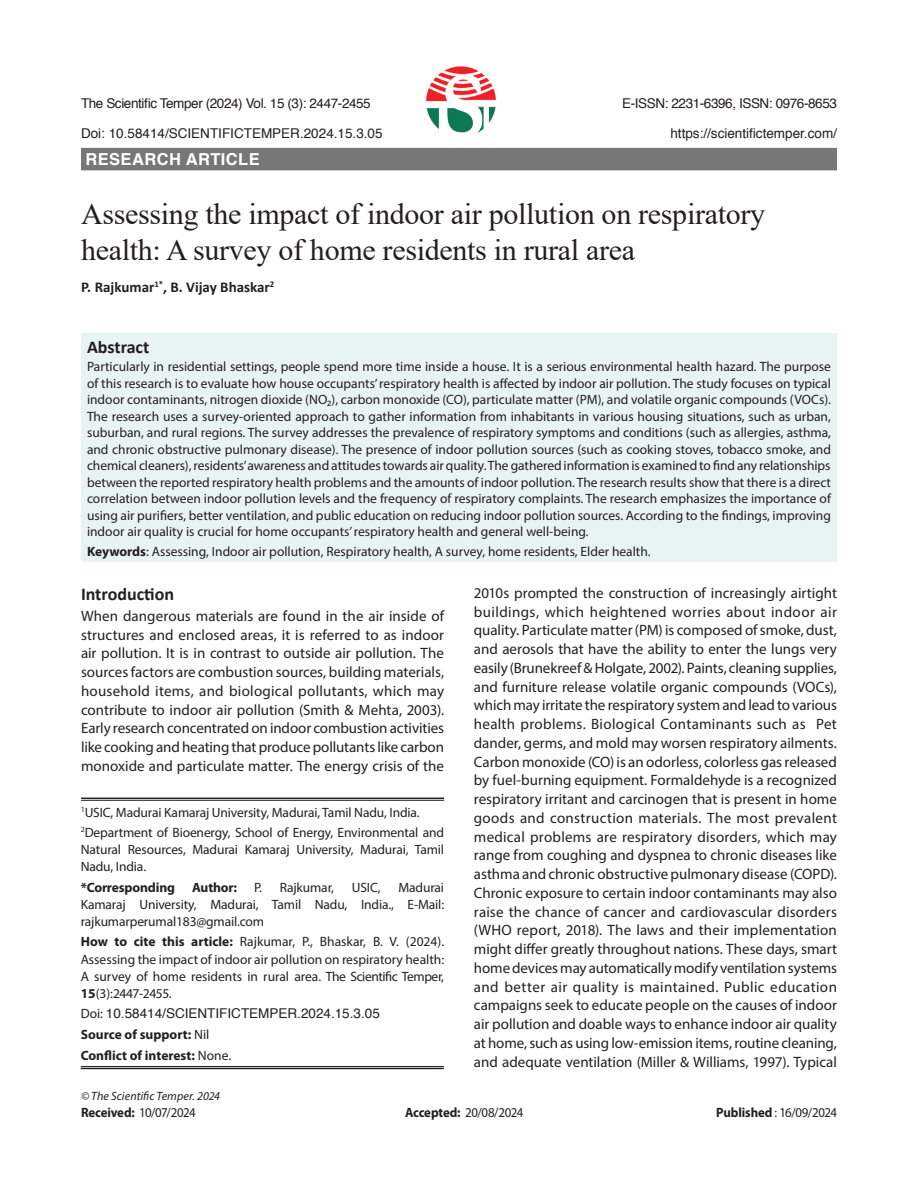
<style>
.page{position:relative;width:918px;height:1188px;background:#fff}
.page>*{position:absolute;margin:0;border:0;box-sizing:border-box;transform-origin:0 0}
.article_head{font:30px/36px "Times New Roman";letter-spacing:-.01em;color:#231f20}
.Sub-Head-1{font:700 18px "Calibri";color:#231f20}
.Subject{font:700 16.5px "Helvetica";letter-spacing:.025em;color:#fff}
.Body_flush{font:15px/18.8px "Myriad Pro";color:#231f20;text-align:justify}
.author{font:700 15px "Calibri";color:#231f20}
.Abstract{font:13.5px/16.5px "Myriad Pro";color:#231f20;text-align:justify}
.affiliation{font:13.5px/17.2px "Myriad Pro";letter-spacing:-.01em;color:#231f20;text-align:justify}
.Running_Head{font:13.5px "Helvetica";letter-spacing:-.03em;color:#231f20}
.Running_Head-2{font:13.5px "Helvetica";color:#231f20}
.affiliation-2{font:700 13.5px "Myriad Pro";letter-spacing:-.005em;color:#231f20}
.ref{font:13.5px "Myriad Pro";letter-spacing:-.04em;color:#231f20;scale:.95 1}
.affiliation-3{font:13.5px "Helvetica";color:#231f20}
.Bottom_1st_page{font:italic 12px "Myriad Pro";letter-spacing:.005em;color:#231f20}
.s1{font-weight:700}
.s2{font-family:"Myriad Pro"}
.s3{font-weight:400}
</style>
<div class="page">
<div style="left:81px;top:333px;width:756px;height:229px;background:#e8f4f2"></div>
<div style="left:81px;top:148px;width:756px;height:22px;background:#777"></div>
<hr style="left:81px;top:798px;width:363px;height:1px;background:#231f20">
<hr style="left:81px;top:800px;width:363px;height:1px;background:#231f20">
<hr style="left:81px;top:1066px;width:363px;height:1px;background:#231f20">
<hr style="left:81px;top:1068px;width:363px;height:1px;background:#231f20">
<img style="left:426px;top:66px;width:70px;height:68px">
<p class="Running_Head" style="left:81px;top:92px;width:291px">The Scientific Temper (2024) Vol. 15 (3): 2447-2455</p>
<p class="Running_Head" style="left:622px;top:92px;width:216px">E-ISSN: 2231-6396, ISSN: 0976-8653</p>
<p class="Running_Head-2" style="left:81px;top:122px;width:303px">Doi: 10.58414/SCIENTIFICTEMPER.2024.15.3.05</p>
<p class="Running_Head-2" style="left:670px;top:122px;width:168px">https://scientifictemper.com/</p>
<p class="Subject" style="left:86px;top:146px;width:176px">RESEARCH ARTICLE</p>
<p class="article_head" style="left:81px;top:195px;width:686px">Assessing the impact of indoor air pollution on respiratory health: A survey of home residents in rural area</p>
<p class="author" style="left:81px;top:276px;width:195px">P. Rajkumar<sup>1*</sup>, B. Vijay Bhaskar<sup>2</sup></p>
<p class="Sub-Head-1" style="left:87px;top:334px;width:64px">Abstract</p>
<p class="Abstract" style="left:87px;top:358px;width:746px">Particularly in residential settings, people spend more time inside a house. It is a serious environmental health hazard. The purpose of this research is to evaluate how house occupants’ respiratory health is affected by indoor air pollution. The study focuses on typical indoor contaminants, nitrogen dioxide (NO₂), carbon monoxide (CO), particulate matter (PM), and volatile organic compounds (VOCs).<br>The research uses a survey-oriented approach to gather information from inhabitants in various housing situations, such as urban, suburban, and rural regions. The survey addresses the prevalence of respiratory symptoms and conditions (such as allergies, asthma, and chronic obstructive pulmonary disease). The presence of indoor pollution sources (such as cooking stoves, tobacco smoke, and chemical cleaners), residents’ awareness and attitudes towards air quality. The gathered information is examined to find any relationships between the reported respiratory health problems and the amounts of indoor pollution. The research results show that there is a direct correlation between indoor pollution levels and the frequency of respiratory complaints. The research emphasizes the importance of using air purifiers, better ventilation, and public education on reducing indoor pollution sources. According to the findings, improving indoor air quality is crucial for home occupants’ respiratory health and general well-being.</p>
<p class="Abstract" style="left:87px;top:543px;width:565px"><span class="s1">Keywords</span>: Assessing, Indoor air pollution, Respiratory health, A survey, home residents, Elder health.</p>
<p class="Sub-Head-1" style="left:81px;top:581px;width:95px">Introduction</p>
<p class="Body_flush" style="left:81px;top:606px;width:365px">When dangerous materials are found in the air inside of structures and enclosed areas, it is referred to as indoor air pollution. It is in contrast to outside air pollution. The sources factors are combustion sources, building materials, household items, and biological pollutants, which may contribute to indoor air pollution (Smith &amp; Mehta, 2003).<br>Early research concentrated on indoor combustion activities like cooking and heating that produce pollutants like carbon monoxide and particulate matter. The energy crisis of the</p>
<p class="affiliation" style="left:81px;top:803px;width:340px"><sup>1</sup>USIC, Madurai Kamaraj University, Madurai, Tamil Nadu, India.</p>
<p class="affiliation" style="left:81px;top:824px;width:365px"><sup>2</sup>Department of Bioenergy, School of Energy, Environmental and Natural Resources, Madurai Kamaraj University, Madurai, Tamil Nadu, India.</p>
<p class="affiliation-2" style="left:81px;top:880px;width:96px">*Corresponding</p>
<p class="affiliation-2" style="left:192px;top:880px;width:46px">Author:</p>
<p class="affiliation" style="left:254px;top:878px;width:82px">P. Rajkumar,</p>
<p class="affiliation" style="left:352px;top:878px;width:30px">USIC,</p>
<p class="affiliation" style="left:81px;top:878px;width:365px;text-indent:318px">Madurai Kamaraj University, Madurai, Tamil Nadu, India., E-Mail: rajkumarperumal183@gmail.com</p>
<p class="affiliation" style="left:81px;top:933px;width:365px"><span class="s1">How to cite this article:</span> Rajkumar, P., Bhaskar, B. V. (2024).<br>Assessing the impact of indoor air pollution on respiratory health:<br>A survey of home residents in rural area. The Scientific Temper, <span class="s1">15</span>(3):2447-2455.</p>
<p class="affiliation-3" style="left:81px;top:1003px;width:301px"><span class="s2">Doi:</span> 10.58414/SCIENTIFICTEMPER.2024.15.3.05</p>
<p class="affiliation-2" style="left:81px;top:1027px;width:130px">Source of support: <span class="s3">Nil</span></p>
<p class="affiliation-2" style="left:81px;top:1048px;width:152px">Conflict of interest: <span class="s3">None.</span></p>
<p class="Body_flush" style="left:474px;top:583px;width:365px">2010s prompted the construction of increasingly airtight buildings, which heightened worries about indoor air quality. Particulate matter (PM) is composed of smoke, dust, and aerosols that have the ability to enter the lungs very easily (Brunekreef &amp; Holgate, 2002). Paints, cleaning supplies, and furniture release volatile organic compounds (VOCs), which may irritate the respiratory system and lead to various health problems. Biological Contaminants such as Pet dander, germs, and mold may worsen respiratory ailments.<br>Carbon monoxide (CO) is an odorless, colorless gas released by fuel-burning equipment. Formaldehyde is a recognized respiratory irritant and carcinogen that is present in home goods and construction materials. The most prevalent medical problems are respiratory disorders, which may range from coughing and dyspnea to chronic diseases like asthma and chronic obstructive pulmonary disease (COPD).<br>Chronic exposure to certain indoor contaminants may also raise the chance of cancer and cardiovascular disorders (WHO report, 2018). The laws and their implementation might differ greatly throughout nations. These days, smart home devices may automatically modify ventilation systems and better air quality is maintained. Public education campaigns seek to educate people on the causes of indoor air pollution and doable ways to enhance indoor air quality at home, such as using low-emission items, routine cleaning, and adequate ventilation (Miller &amp; Williams, 1997). Typical</p>
<p class="Bottom_1st_page" style="left:81px;top:1089px;width:141px">© The Scientific Temper. 2024</p>
<p class="ref" style="left:81px;top:1104px;width:122px"><span class="s1">Received:</span> 10/07/2024</p>
<p class="ref" style="left:405px;top:1104px;width:126px"><span class="s1">Accepted:</span> 20/08/2024</p>
<p class="ref" style="left:716px;top:1104px;width:129px"><span class="s1">Published</span> : 16/09/2024</p>
</div>
